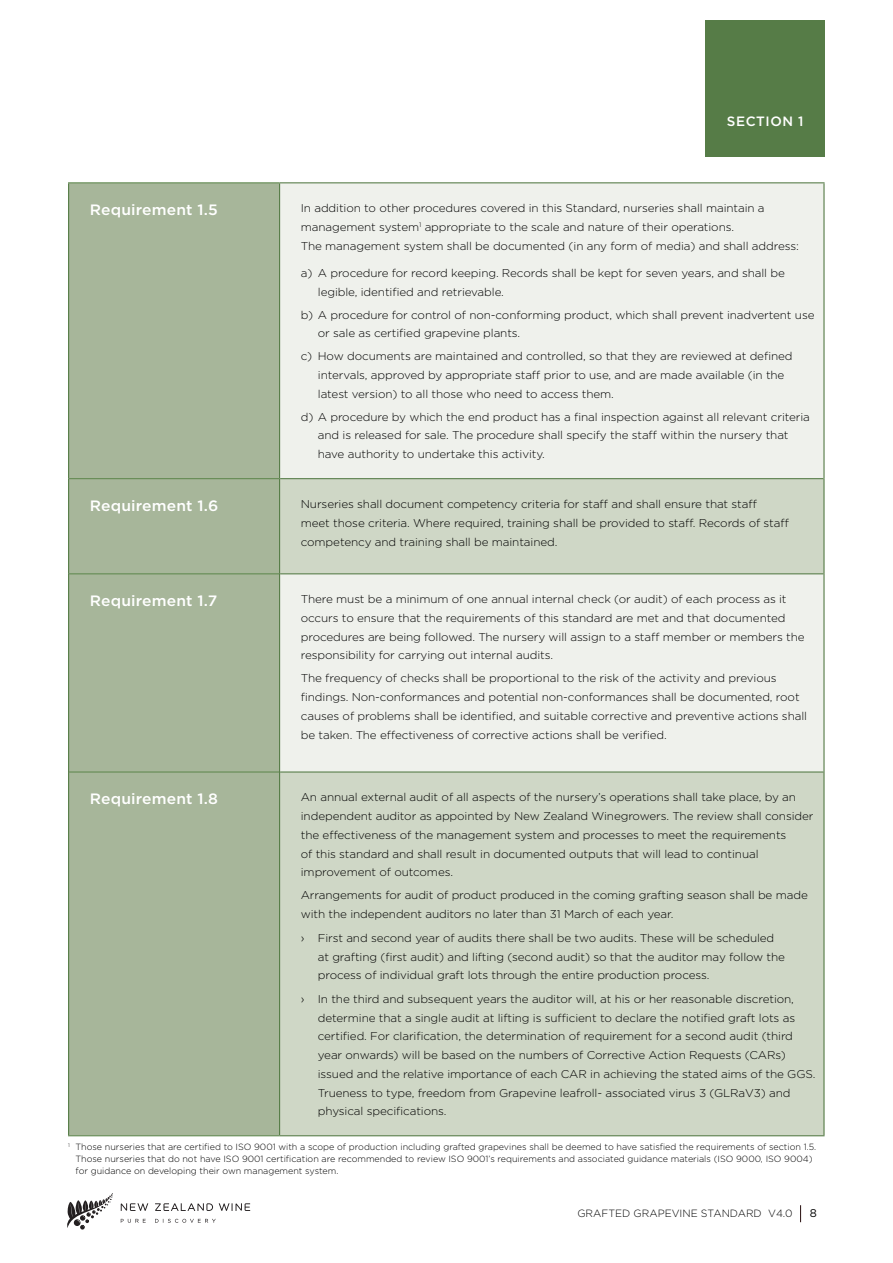
<style>
.page{position:relative;width:893px;height:1263px;background:#fff}
.page>*{position:absolute;margin:0;border:0;box-sizing:border-box;transform-origin:0 0}
.t1{font:500 15px "Gotham";letter-spacing:.01em;color:#fff;scale:1.04 1}
.t2{font:500 13.5px "Gotham";letter-spacing:.04em;color:#fff}
.t3{font:300 11.25px/18.8px "Gotham";letter-spacing:-.01em;color:#000;scale:1.04 1}
.t4{font:11.25px "Gotham";color:#000}
.t5{font:300 10.5px "Gotham";color:#000}
.t6{font:300 9px/12px "Gotham";color:#000}
.s1{font-size:12px}
</style>
<div class="page">
<svg style="left:67px;top:1193px;width:46px;height:36px"></svg>
<svg style="left:219px;top:1203px;width:31px;height:8px"></svg>
<svg style="left:121px;top:1203px;width:27px;height:8px"></svg>
<svg style="left:155px;top:1203px;width:58px;height:8px"></svg>
<svg style="left:121px;top:1219px;width:25px;height:4px"></svg>
<svg style="left:155px;top:1219px;width:61px;height:4px"></svg>
<svg style="left:800px;top:1205px;width:1px;height:17px"></svg>
<div style="left:69px;top:183px;width:210px;height:952px;background:#a7b69a"></div>
<div style="left:280px;top:183px;width:543px;height:295px;background:#eff1ec"></div>
<svg style="left:280px;top:479px;width:543px;height:656px;background:#d8ded1"></svg>
<hr style="left:68px;top:182px;width:212px;height:1px;background:#618950">
<hr style="left:69px;top:478px;width:210px;height:1px;background:#618950">
<hr style="left:69px;top:573px;width:210px;height:1px;background:#618950">
<hr style="left:69px;top:771px;width:210px;height:1px;background:#618950">
<hr style="left:68px;top:1135px;width:212px;height:1px;background:#618950">
<hr style="left:68px;top:183px;width:1px;height:296px;background:#567c47">
<hr style="left:68px;top:479px;width:1px;height:95px;background:#567c47">
<hr style="left:68px;top:574px;width:1px;height:198px;background:#567c47">
<hr style="left:68px;top:772px;width:1px;height:363px;background:#567c47">
<hr style="left:279px;top:183px;width:1px;height:296px;background:#567c47">
<hr style="left:279px;top:479px;width:1px;height:95px;background:#567c47">
<hr style="left:279px;top:574px;width:1px;height:198px;background:#567c47">
<hr style="left:279px;top:772px;width:1px;height:363px;background:#567c47">
<hr style="left:823px;top:183px;width:2px;height:296px;background:#567c47">
<hr style="left:823px;top:479px;width:2px;height:95px;background:#567c47">
<hr style="left:823px;top:574px;width:2px;height:198px;background:#567c47">
<hr style="left:823px;top:772px;width:2px;height:363px;background:#567c47">
<hr style="left:280px;top:182px;width:545px;height:1px;background:#567c47">
<hr style="left:280px;top:478px;width:543px;height:1px;background:#567c47">
<hr style="left:280px;top:573px;width:543px;height:1px;background:#567c47">
<hr style="left:280px;top:771px;width:543px;height:1px;background:#567c47">
<hr style="left:280px;top:1135px;width:545px;height:1px;background:#567c47">
<div style="left:706px;top:20px;width:119px;height:137px;background:#567c47"></div>
<p class="t2" style="left:727px;top:112px;width:78px">SECTION 1</p>
<h1 class="t1" style="left:90px;top:200px;width:125px">Requirement 1.5</h1>
<p class="t3" style="left:301px;top:199px;width:480px">In addition to other procedures covered in this Standard, nurseries shall maintain a management system<sup>1</sup> appropriate to the scale and nature of their operations.<br>The management system shall be documented (in any form of media) and shall address:</p>
<p class="t3" style="left:318px;top:263px;width:451px;text-indent:-17px">a) A procedure for record keeping. Records shall be kept for seven years, and shall be legible, identified and retrievable.</p>
<p class="t3" style="left:318px;top:305px;width:479px;text-indent:-17px">b) A procedure for control of non-conforming product, which shall prevent inadvertent use or sale as certified grapevine plants.</p>
<p class="t3" style="left:318px;top:347px;width:458px;text-indent:-17px">c) How documents are maintained and controlled, so that they are reviewed at defined intervals, approved by appropriate staff prior to use, and are made available (in the latest version) to all those who need to access them.</p>
<p class="t3" style="left:318px;top:407px;width:475px;text-indent:-17px">d) A procedure by which the end product has a final inspection against all relevant criteria and is released for sale. The procedure shall specify the staff within the nursery that have authority to undertake this activity.</p>
<h1 class="t1" style="left:90px;top:496px;width:125px">Requirement 1.6</h1>
<p class="t3" style="left:301px;top:494px;width:471px">Nurseries shall document competency criteria for staff and shall ensure that staff<br>meet those criteria. Where required, training shall be provided to staff. Records of staff competency and training shall be maintained.</p>
<h1 class="t1" style="left:90px;top:591px;width:124px">Requirement 1.7</h1>
<p class="t3" style="left:301px;top:590px;width:486px">There must be a minimum of one annual internal check (or audit) of each process as it occurs to ensure that the requirements of this standard are met and that documented procedures are being followed. The nursery will assign to a staff member or members the responsibility for carrying out internal audits.</p>
<p class="t3" style="left:301px;top:669px;width:488px">The frequency of checks shall be proportional to the risk of the activity and previous findings. Non-conformances and potential non-conformances shall be documented, root causes of problems shall be identified, and suitable corrective and preventive actions shall be taken. The effectiveness of corrective actions shall be verified.</p>
<h1 class="t1" style="left:90px;top:789px;width:125px">Requirement 1.8</h1>
<p class="t3" style="left:301px;top:788px;width:494px">An annual external audit of all aspects of the nursery’s operations shall take place, by an independent auditor as appointed by New Zealand Winegrowers. The review shall consider the effectiveness of the management system and processes to meet the requirements<br>of this standard and shall result in documented outputs that will lead to continual improvement of outcomes.</p>
<p class="t3" style="left:301px;top:886px;width:489px">Arrangements for audit of product produced in the coming grafting season shall be made with the independent auditors no later than 31 March of each year.</p>
<p class="t3" style="left:318px;top:928px;width:451px;text-indent:-17px"><span class="s1">›</span> First and second year of audits there shall be two audits. These will be scheduled at grafting (first audit) and lifting (second audit) so that the auditor may follow the process of individual graft lots through the entire production process.</p>
<p class="t3" style="left:318px;top:989px;width:480px;text-indent:-17px"><span class="s1">›</span> In the third and subsequent years the auditor will, at his or her reasonable discretion, determine that a single audit at lifting is sufficient to declare the notified graft lots as certified. For clarification, the determination of requirement for a second audit (third year onwards) will be based on the numbers of Corrective Action Requests (CARs) issued and the relative importance of each CAR in achieving the stated aims of the GGS.<br>Trueness to type, freedom from Grapevine leafroll- associated virus 3 (GLRaV3) and physical specifications.</p>
<p class="t6" style="left:76px;top:1141px;width:742px;text-indent:-7px"><sup>1</sup> Those nurseries that are certified to ISO 9001 with a scope of production including grafted grapevines shall be deemed to have satisfied the requirements of section 1.5.<br>Those nurseries that do not have ISO 9001 certification are recommended to review ISO 9001’s requirements and associated guidance materials (ISO 9000, ISO 9004) for guidance on developing their own management system.</p>
<p class="t5" style="left:577px;top:1206px;width:217px">GRAFTED GRAPEVINE STANDARD V4.0</p>
<p class="t4" style="left:810px;top:1206px;width:9px">8</p>
</div>
